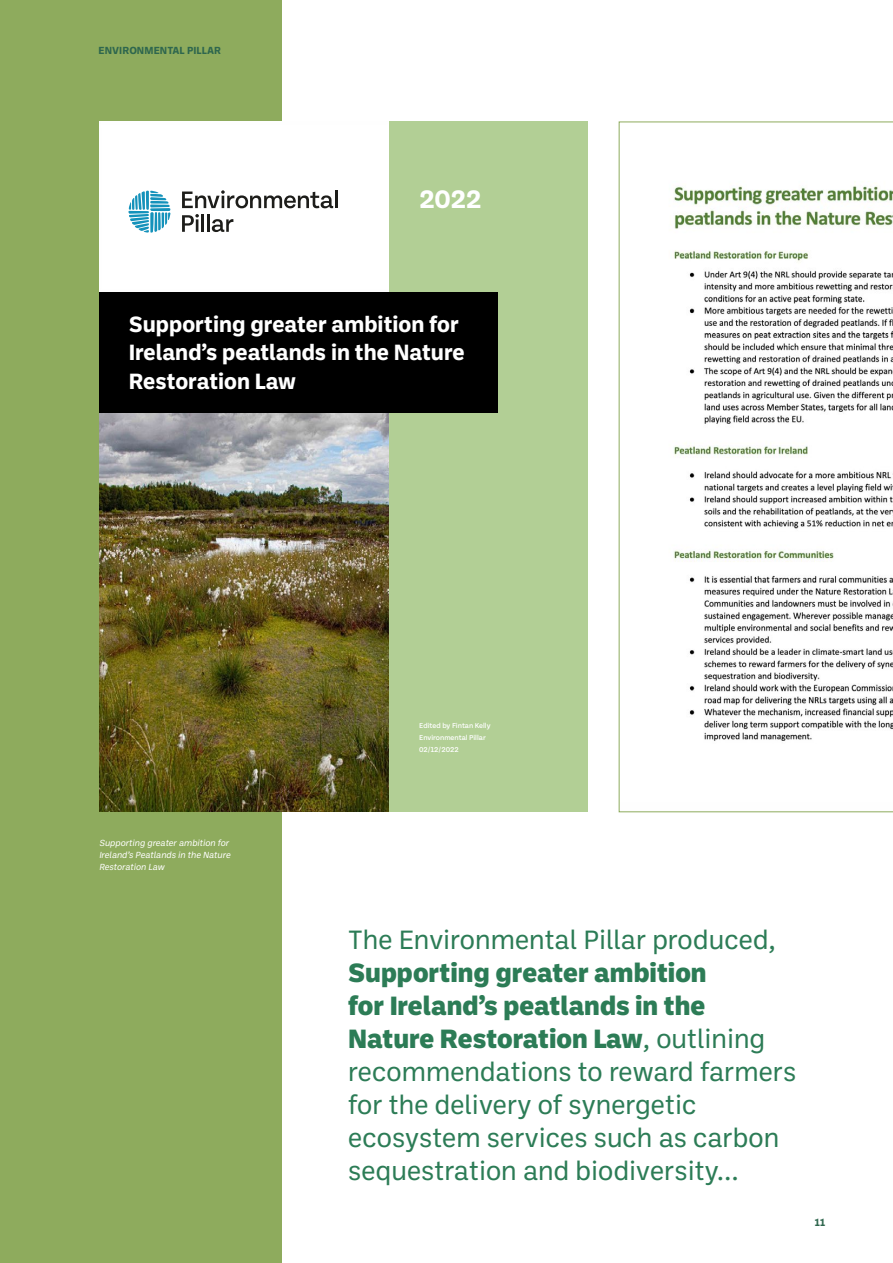
<style>
.page{position:relative;width:893px;height:1263px;background:#fff}
.page>*{position:absolute;margin:0;border:0;box-sizing:border-box;transform-origin:0 0}
.t1{font:27px/33px "Ballinger";color:#2c7c56}
.t2{font:700 27px "Tenon";color:#fff}
.t3{font:700 22.5px/28.5px "Ballinger";color:#fff}
.t4{font:700 10.5px "Ballinger";color:#2f674e}
.t5{font:italic 9px/12px "Ballinger";color:#fff}
.t6{font:500 7.5px/12px "Tenon";color:#fff}
.s1{font-weight:800}
</style>
<div class="page">
<div style="left:0;top:0;width:282px;height:1263px;background:#8eab5d"></div>
<img style="left:99px;top:122px;width:291px;height:690px">
<div style="left:151px;top:168px;width:233px;height:85px;background:#fff"></div>
<svg style="left:182px;top:190px;width:151px;height:18px"></svg>
<hr style="left:335px;top:190px;width:3px;height:18px;background:#1d1d1a">
<svg style="left:182px;top:214px;width:17px;height:18px"></svg>
<hr style="left:201px;top:214px;width:3px;height:18px;background:#1d1d1a">
<hr style="left:207px;top:214px;width:3px;height:18px;background:#1d1d1a">
<svg style="left:212px;top:219px;width:21px;height:13px"></svg>
<svg style="left:128px;top:191px;width:42px;height:42px;background:#85c6db"></svg>
<div style="left:390px;top:122px;width:198px;height:690px;background:#b2cf95"></div>
<div style="left:99px;top:292px;width:399px;height:120px;background:#000"></div>
<svg style="left:619px;top:122px;width:274px;height:690px"></svg>
<p class="t4" style="left:99px;top:43px;width:124px">ENVIRONMENTAL PILLAR</p>
<p class="t2" style="left:419px;top:185px;width:63px">2022</p>
<p class="t3" style="left:129px;top:309px;width:337px">Supporting greater ambition for<br>Ireland’s peatlands in the Nature<br>Restoration Law</p>
<p class="t5" style="left:99px;top:837px;width:135px">Supporting greater ambition for<br>Ireland’s Peatlands in the Nature<br>Restoration Law</p>
<p class="t6" style="left:419px;top:719px;width:73px">Edited by Fintan Kelly<br>Environmental Pillar<br>02/12/2022</p>
<p class="t1" style="left:348px;top:922px;width:429px">The Environmental Pillar produced,</p>
<p class="t1" style="left:348px;top:955px;width:450px"><span class="s1">Supporting greater ambition<br>for Ireland’s peatlands in the Nature Restoration Law</span>, outlining recommendations to reward farmers for the delivery of synergetic ecosystem services such as carbon sequestration and biodiversity...</p>
<p class="t4" style="left:815px;top:1215px;width:12px">11</p>
</div>
